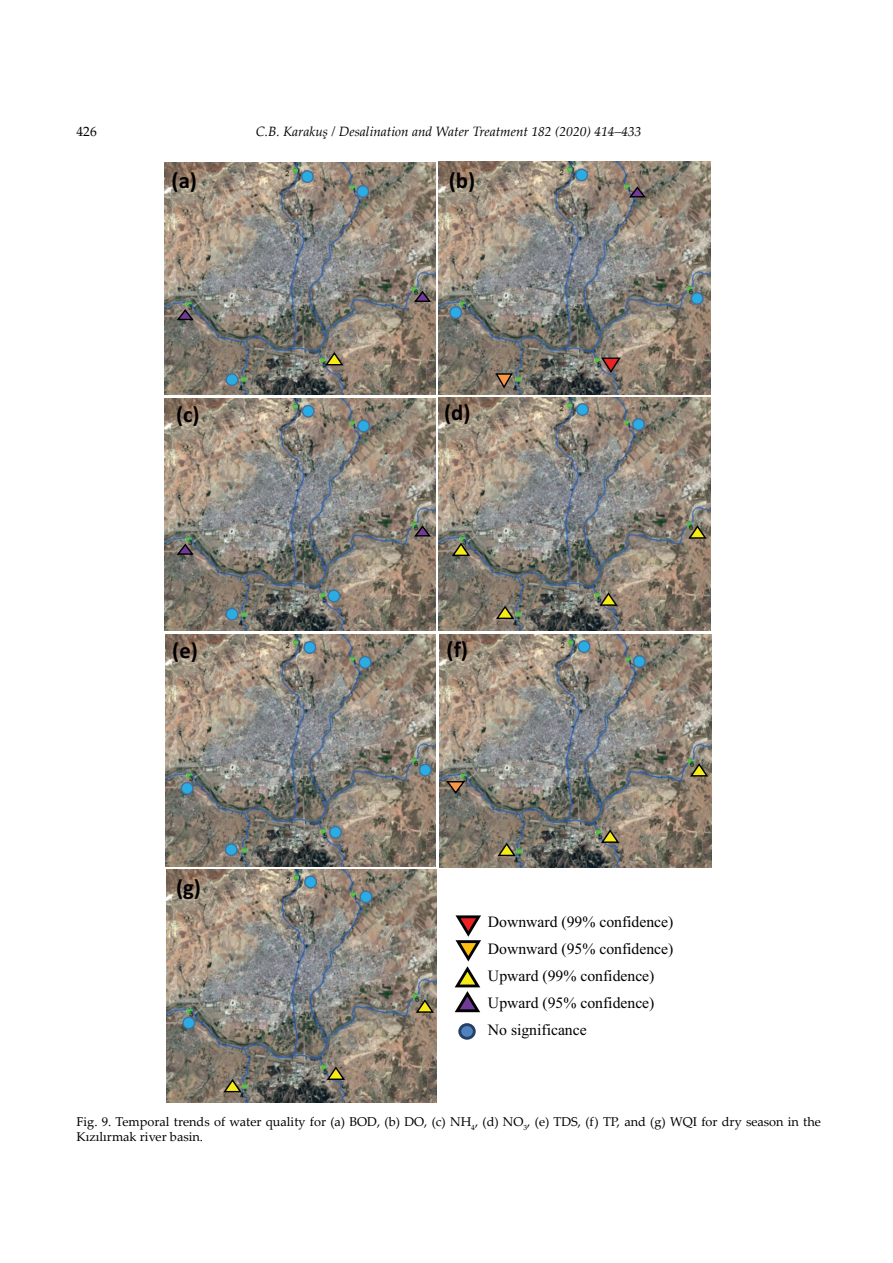
<style>
.page{position:relative;width:893px;height:1263px;background:#fff}
.page>*{position:absolute;margin:0;border:0;box-sizing:border-box;transform-origin:0 0}
.t1{font:700 22.8px "Calibri";color:#010101}
.t2{font:15.75px/27px "Times New Roman";color:#010101}
.t3{font:italic 13.5px "Palatino Linotype";color:#000}
.t4{font:13.5px "Palatino Linotype";color:#000}
.t5{font:12.75px/15px "Palatino Linotype";color:#000}
</style>
<div class="page">
<img style="left:165px;top:163px;width:270px;height:232px">
<img style="left:439px;top:162px;width:271px;height:233px">
<img style="left:165px;top:398px;width:270px;height:232px">
<img style="left:439px;top:397px;width:271px;height:233px">
<img style="left:165px;top:634px;width:271px;height:232px">
<img style="left:440px;top:634px;width:271px;height:233px">
<img style="left:166px;top:870px;width:270px;height:232px">
<svg style="left:627px;top:185px;width:20px;height:13px"></svg>
<svg style="left:357px;top:186px;width:12px;height:11px"></svg>
<div style="left:356px;top:185px;width:13px;height:13px;border:1px solid #43729d;border-radius:50%"></div>
<div style="left:302px;top:171px;width:11px;height:11px;background:#2bade4;border-radius:50%"></div>
<div style="left:301px;top:170px;width:13px;height:13px;border:1px solid #43729d;border-radius:50%"></div>
<svg style="left:175px;top:308px;width:20px;height:13px"></svg>
<div style="left:226px;top:374px;width:12px;height:11px;background:#2bade4;border-radius:50%"></div>
<div style="left:226px;top:373px;width:12px;height:13px;border:1px solid #43729d;border-radius:50%"></div>
<svg style="left:324px;top:351px;width:21px;height:15px"></svg>
<svg style="left:413px;top:290px;width:19px;height:13px"></svg>
<div style="left:576px;top:169px;width:11px;height:12px;background:#2bade4;border-radius:50%"></div>
<div style="left:575px;top:169px;width:13px;height:12px;border:1px solid #43729d;border-radius:50%"></div>
<svg style="left:450px;top:307px;width:12px;height:11px"></svg>
<div style="left:449px;top:306px;width:13px;height:13px;border:1px solid #43729d;border-radius:50%"></div>
<svg style="left:494px;top:373px;width:20px;height:16px"></svg>
<svg style="left:600px;top:357px;width:22px;height:17px"></svg>
<svg style="left:691px;top:293px;width:12px;height:11px"></svg>
<div style="left:691px;top:292px;width:13px;height:13px;border:1px solid #43729d;border-radius:50%"></div>
<div style="left:358px;top:420px;width:11px;height:12px;background:#2bade4;border-radius:50%"></div>
<div style="left:357px;top:420px;width:13px;height:12px;border:1px solid #43729d;border-radius:50%"></div>
<svg style="left:302px;top:405px;width:12px;height:12px"></svg>
<div style="left:302px;top:405px;width:13px;height:13px;border:1px solid #43729d;border-radius:50%"></div>
<svg style="left:175px;top:543px;width:20px;height:12px"></svg>
<div style="left:226px;top:608px;width:12px;height:12px;background:#2bade4;border-radius:50%"></div>
<div style="left:226px;top:608px;width:12px;height:13px;border:1px solid #43729d;border-radius:50%"></div>
<svg style="left:328px;top:590px;width:12px;height:12px"></svg>
<div style="left:327px;top:589px;width:13px;height:13px;border:1px solid #43729d;border-radius:50%"></div>
<svg style="left:413px;top:524px;width:19px;height:13px"></svg>
<div style="left:633px;top:419px;width:11px;height:11px;background:#2bade4;border-radius:50%"></div>
<div style="left:632px;top:418px;width:13px;height:13px;border:1px solid #43729d;border-radius:50%"></div>
<div style="left:577px;top:404px;width:11px;height:11px;background:#2bade4;border-radius:50%"></div>
<div style="left:576px;top:403px;width:13px;height:13px;border:1px solid #43729d;border-radius:50%"></div>
<svg style="left:495px;top:605px;width:21px;height:15px"></svg>
<svg style="left:598px;top:592px;width:21px;height:14px"></svg>
<svg style="left:687px;top:524px;width:21px;height:15px"></svg>
<svg style="left:450px;top:542px;width:21px;height:15px"></svg>
<div style="left:359px;top:657px;width:12px;height:11px;background:#2bade4;border-radius:50%"></div>
<div style="left:359px;top:656px;width:13px;height:13px;border:1px solid #43729d;border-radius:50%"></div>
<div style="left:304px;top:642px;width:12px;height:11px;background:#2bade4;border-radius:50%"></div>
<div style="left:303px;top:641px;width:13px;height:13px;border:1px solid #43729d;border-radius:50%"></div>
<svg style="left:181px;top:782px;width:12px;height:12px"></svg>
<div style="left:181px;top:782px;width:13px;height:13px;border:1px solid #43729d;border-radius:50%"></div>
<div style="left:225px;top:844px;width:12px;height:11px;background:#2bade4;border-radius:50%"></div>
<div style="left:225px;top:843px;width:13px;height:13px;border:1px solid #43729d;border-radius:50%"></div>
<div style="left:330px;top:826px;width:11px;height:12px;background:#2bade4;border-radius:50%"></div>
<div style="left:329px;top:826px;width:13px;height:13px;border:1px solid #43729d;border-radius:50%"></div>
<div style="left:419px;top:764px;width:12px;height:12px;background:#2bade4;border-radius:50%"></div>
<div style="left:419px;top:764px;width:13px;height:12px;border:1px solid #43729d;border-radius:50%"></div>
<div style="left:634px;top:656px;width:11px;height:11px;background:#2bade4;border-radius:50%"></div>
<div style="left:633px;top:655px;width:13px;height:13px;border:1px solid #43729d;border-radius:50%"></div>
<div style="left:578px;top:641px;width:12px;height:11px;background:#2bade4;border-radius:50%"></div>
<div style="left:577px;top:640px;width:13px;height:13px;border:1px solid #43729d;border-radius:50%"></div>
<svg style="left:445px;top:780px;width:22px;height:15px"></svg>
<svg style="left:496px;top:842px;width:21px;height:15px"></svg>
<svg style="left:600px;top:829px;width:21px;height:14px"></svg>
<svg style="left:689px;top:762px;width:21px;height:15px"></svg>
<svg style="left:222px;top:1078px;width:21px;height:15px"></svg>
<svg style="left:325px;top:1066px;width:21px;height:15px"></svg>
<svg style="left:414px;top:998px;width:21px;height:15px"></svg>
<svg style="left:360px;top:891px;width:12px;height:12px"></svg>
<div style="left:359px;top:890px;width:13px;height:13px;border:1px solid #43729d;border-radius:50%"></div>
<div style="left:305px;top:876px;width:11px;height:12px;background:#2bade4;border-radius:50%"></div>
<div style="left:304px;top:875px;width:13px;height:13px;border:1px solid #43729d;border-radius:50%"></div>
<svg style="left:183px;top:1017px;width:12px;height:12px"></svg>
<div style="left:182px;top:1016px;width:13px;height:13px;border:1px solid #43729d;border-radius:50%"></div>
<svg style="left:454px;top:915px;width:27px;height:98px"></svg>
<div style="left:460px;top:1024px;width:14px;height:14px;background:#4f82be;border-radius:50%"></div>
<div style="left:458px;top:1023px;width:18px;height:17px;border:3px solid #254061;border-radius:50%"></div>
<p class="t4" style="left:77px;top:122px;width:22px">426</p>
<p class="t3" style="left:256px;top:122px;width:387px">C.B. Karakuş / Desalination and Water Treatment 182 (2020) 414–433</p>
<h1 class="t1" style="left:172px;top:166px;width:27px">(a)</h1>
<h1 class="t1" style="left:449px;top:166px;width:28px">(b)</h1>
<h1 class="t1" style="left:176px;top:400px;width:25px">(c)</h1>
<h1 class="t1" style="left:444px;top:398px;width:28px">(d)</h1>
<h1 class="t1" style="left:172px;top:635px;width:27px">(e)</h1>
<h1 class="t1" style="left:447px;top:635px;width:23px">(f)</h1>
<h1 class="t1" style="left:176px;top:872px;width:26px">(g)</h1>
<p class="t2" style="left:488px;top:908px;width:187px">Downward (99% confidence)<br>Downward (95% confidence)<br>Upward (99% confidence)<br>Upward (95% confidence)<br>No significance</p>
<p class="t5" style="left:76px;top:1114px;width:746px">Fig. 9. Temporal trends of water quality for (a) BOD, (b) DO, (c) NH<sub>4</sub>, (d) NO<sub>3</sub>, (e) TDS, (f) TP, and (g) WQI for dry season in the<br>Kızılırmak river basin.</p>
</div>
